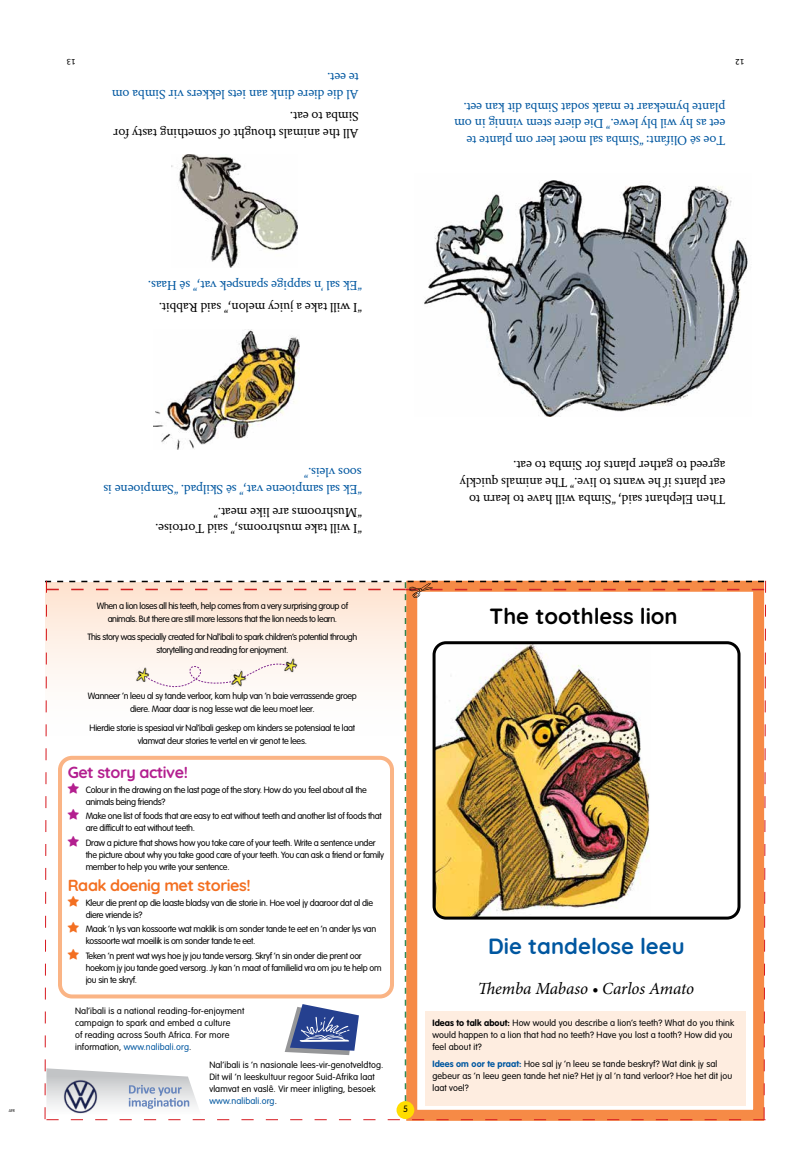
<style>
.page{position:relative;width:811px;height:1163px;background:#fff}
.page>*{position:absolute;margin:0;border:0;box-sizing:border-box;transform-origin:0 0}
.t1{font:700 22px "Quicksand";color:#0057a0}
.t2{font:700 22px "Quicksand";color:#000}
.t3{font:italic 17px "Minion Pro";letter-spacing:-.005em;color:#000}
.t4{font:700 16px "Quicksand";letter-spacing:-.03em;color:#f36f21}
.t5{font:700 16px "Quicksand";letter-spacing:-.03em;color:#b31f8f}
.t6{font:14px/16.8px "Crimson Text";letter-spacing:-.01em;color:#000}
.t7{font:14px/16.8px "Crimson Text";letter-spacing:-.01em;color:#0057a0}
.t8{font:300 9px/12px "VAG Rounded Std";letter-spacing:-.03em;color:#000}
.t9{font:300 9px/12px "VAG Rounded Std";letter-spacing:.01em;color:#000}
.t10{font:8.8px "Calibri";color:#000}
.t11{font:300 4px "VAG Rounded Std";color:#000}
.s1{color:#0057a0}
.s2{font-weight:700}
.s3{font-weight:700;color:#0057a0}
</style>
<div class="page">
<img style="left:57px;top:1119px;width:48px;height:1px">
<img style="left:424px;top:180px;width:324px;height:237px">
<img style="left:154px;top:329px;width:146px;height:121px">
<img style="left:171px;top:155px;width:127px;height:112px">
<svg style="left:44px;top:580px;width:722px;height:539px"></svg>
<p class="t10" style="left:76px;top:68px;width:11px;rotate:-180deg">13</p>
<p class="t10" style="left:744px;top:68px;width:11px;rotate:-180deg">12</p>
<h3 class="t7" style="left:359px;top:103px;width:249px;rotate:-180deg">Al die diere dink aan iets lekkers vir Simba om te eet.</h3>
<h3 class="t6" style="left:359px;top:143px;width:247px;rotate:-180deg">All the animals thought of something tasty for<br>Simba to eat.</h3>
<h3 class="t7" style="left:362px;top:294px;width:215px;rotate:-180deg">“Ek sal ’n sappige spanspek vat,” sê Haas.</h3>
<h3 class="t6" style="left:362px;top:317px;width:204px;rotate:-180deg">“I will take a juicy melon,” said Rabbit.</h3>
<h3 class="t7" style="left:725px;top:149px;width:273px;rotate:-180deg">Toe sê Olifant: “Simba sal moet leer om plante te eet as hy wil bly lewe.” Die diere stem vinnig in om plante bymekaar te maak sodat Simba dit kan eet.</h3>
<p class="t11" style="left:9px;top:1108px;width:8px">AFR</p>
<h3 class="t7" style="left:362px;top:498px;width:260px;rotate:-180deg">“Ek sal sampioene vat,” sê Skilpad. “Sampioene is soos vleis.”</h3>
<h3 class="t6" style="left:362px;top:537px;width:208px;rotate:-180deg">“I will take mushrooms,” said Tortoise. “Mushrooms are like meat.”</h3>
<h3 class="t6" style="left:725px;top:508px;width:267px;rotate:-180deg">Then Elephant said, “Simba will have to learn to eat plants if he wants to live.” The animals quickly agreed to gather plants for Simba to eat.</h3>
<p class="t8" style="left:97px;top:599px;width:253px;line-height:13px;text-align:center">When a lion loses all his teeth, help comes from a very surprising group of animals. But there are still more lessons that the lion needs to learn.</p>
<p class="t8" style="left:87px;top:630px;width:271px;line-height:13px;text-align:center">This story was specially created for Nal’ibali to spark children’s potential through storytelling and reading for enjoyment.</p>
<p class="t8" style="left:88px;top:689px;width:271px;line-height:13px;text-align:center">Wanneer ’n leeu al sy tande verloor, kom hulp van ’n baie verrassende groep diere. Maar daar is nog lesse wat die leeu moet leer.</p>
<p class="t8" style="left:90px;top:721px;width:267px;line-height:13px;text-align:center">Hierdie storie is spesiaal vir Nal’ibali geskep om kinders se potensiaal te laat vlamvat deur stories te vertel en vir genot te lees.</p>
<h3 class="t5" style="left:68px;top:759px;width:122px">Get story active!</h3>
<p class="t8" style="left:86px;top:783px;width:283px">Colour in the drawing on the last page of the story. How do you feel about all the animals being friends?</p>
<p class="t8" style="left:86px;top:810px;width:298px">Make one list of foods that are easy to eat without teeth and another list of foods that are difficult to eat without teeth.</p>
<p class="t8" style="left:86px;top:836px;width:300px">Draw a picture that shows how you take care of your teeth. Write a sentence under the picture about why you take good care of your teeth. You can ask a friend or family member to help you write your sentence.</p>
<h3 class="t4" style="left:68px;top:872px;width:184px">Raak doenig met stories!</h3>
<p class="t8" style="left:86px;top:896px;width:289px">Kleur die prent op die laaste bladsy van die storie in. Hoe voel jy daaroor dat al die diere vriende is?</p>
<p class="t8" style="left:86px;top:923px;width:292px">Maak ’n lys van kossoorte wat maklik is om sonder tande te eet en ’n ander lys van kossoorte wat moeilik is om sonder tande te eet.</p>
<p class="t8" style="left:86px;top:949px;width:297px">Teken ’n prent wat wys hoe jy jou tande versorg. Skryf ’n sin onder die prent oor hoekom jy jou tande goed versorg. Jy kan ’n maat of familielid vra om jou te help om jou sin te skryf.</p>
<p class="t9" style="left:75px;top:1004px;width:171px">Nal’ibali is a national reading-for-enjoyment campaign to spark and embed a culture<br>of reading across South Africa. For more information, <span class="s1">www.nalibali.org</span>.</p>
<p class="t9" style="left:209px;top:1059px;width:175px">Nal’ibali is ’n nasionale lees-vir-genotveldtog.<br>Dit wil ’n leeskultuur regoor Suid-Afrika laat vlamvat en vaslê. Vir meer inligting, besoek <span class="s1">www.nalibali.org</span>.</p>
<p class="t8" style="left:403px;top:1103px;width:6px">5</p>
<h1 class="t2" style="left:489px;top:597px;width:190px">The toothless lion</h1>
<h1 class="t1" style="left:488px;top:927px;width:198px">Die tandelose leeu</h1>
<h2 class="t3" style="left:478px;top:976px;width:218px">Themba Mabaso • Carlos Amato</h2>
<p class="t9" style="left:432px;top:1016px;width:303px"><span class="s2">Ideas to talk about:</span> How would you describe a lion’s teeth? What do you think would happen to a lion that had no teeth? Have you lost a tooth? How did you feel about it?</p>
<p class="t9" style="left:432px;top:1058px;width:301px"><span class="s3">Idees om oor te praat:</span> Hoe sal jy ’n leeu se tande beskryf? Wat dink jy sal gebeur as ’n leeu geen tande het nie? Het jy al ’n tand verloor? Hoe het dit jou laat voel?</p>
</div>
